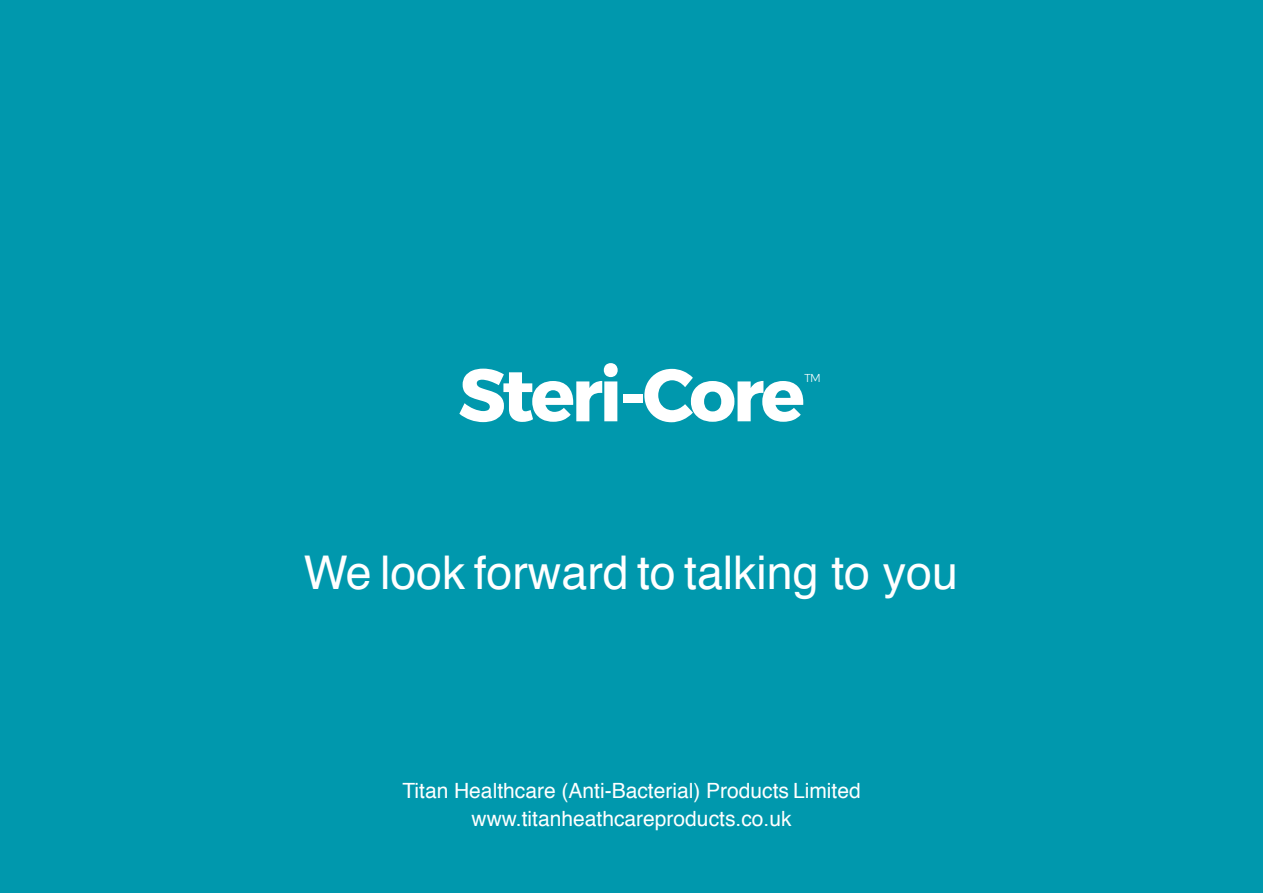
<style>
.page{position:relative;width:1263px;height:893px;background:#0098ad}
.page>*{position:absolute;margin:0;border:0;box-sizing:border-box;transform-origin:0 0}
.t1{font:700 73.65px "Montserrat";letter-spacing:-.05em;color:#fff}
.t2{font:46.5px "Helvetica";color:#fff}
.t3{font:21px/27.5px "Helvetica";color:#fff;text-align:center}
.t4{font:300 11.4px "Montserrat";color:#fff}
</style>
<div class="page">
<h1 class="t1" style="left:458px;top:336px;width:348px">Steri-Core</h1>
<p class="t4" style="left:804px;top:369px;width:18px">TM</p>
<h2 class="t2" style="left:304px;top:553px;width:656px">We look forward to talking to you</h2>
<p class="t3" style="left:402px;top:779px;width:460px">Titan Healthcare (Anti-Bacterial) Products Limited www.titanheathcareproducts.co.uk</p>
</div>
